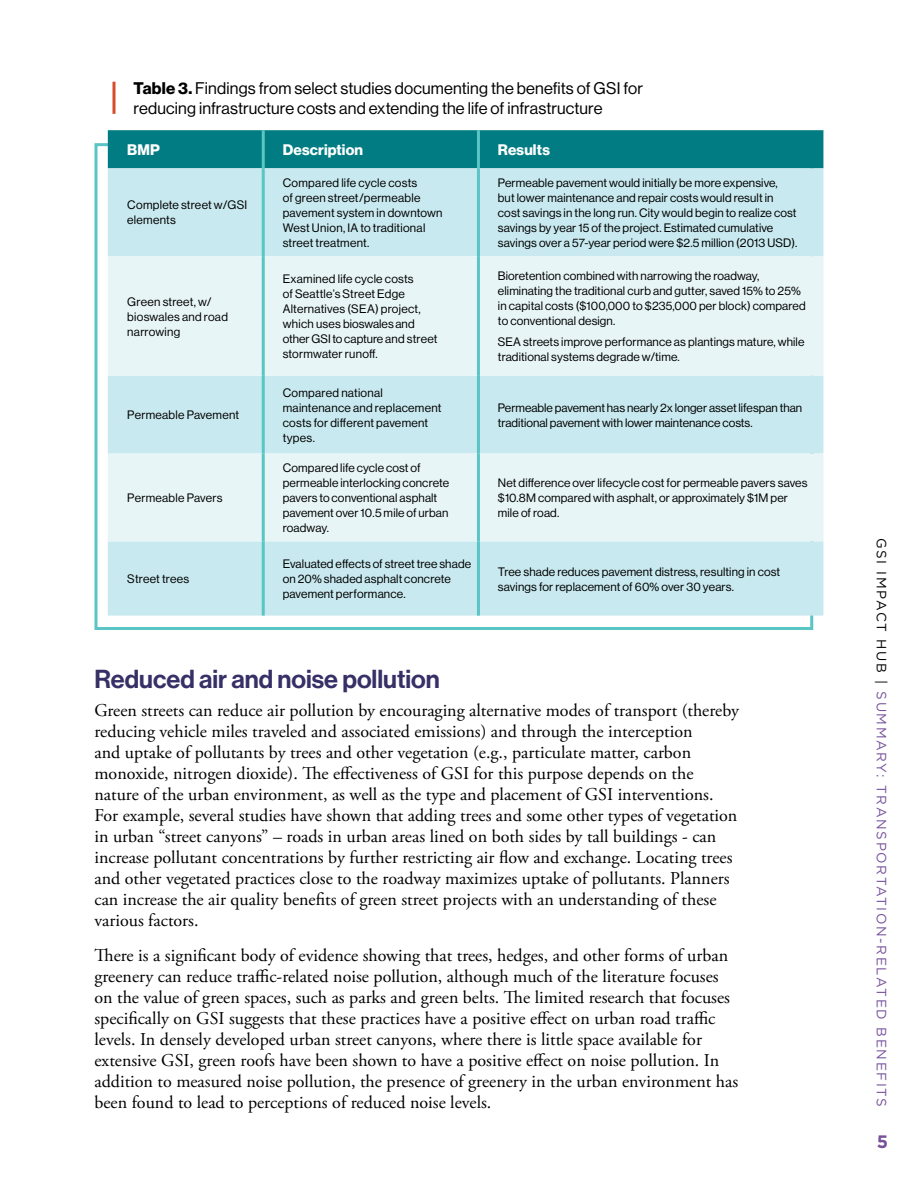
<style>
.page{position:relative;width:918px;height:1188px;background:#fff}
.page>*{position:absolute;margin:0;border:0;box-sizing:border-box;transform-origin:0 0}
.t1{font:25.5px "N Haas Grotesk DS Pro 65 Md";color:#373067}
.t2{font:18px/21px "Adobe Garamond Pro";color:#000}
.t3{font:700 18px "Gotham";color:#77529b}
.t4{font:16.5px/19.8px "N Haas Grotesk DS Pro 55 Rg";letter-spacing:.01em;color:#000}
.t5{font:15px "N Haas Grotesk DS Pro 75 Bd";letter-spacing:.01em;color:#fff}
.t6{font:13.5px "Gotham";letter-spacing:.12em;color:#77529b}
.t7{font:12px/15px "N Haas Grotesk DS Pro 55 Rg";letter-spacing:.01em;color:#000}
.s1{font-family:"N Haas Grotesk DS Pro 75 Bd"}
.s2{color:#000}
</style>
<div class="page">
<div style="left:108px;top:130px;width:715px;height:38px;background:#007c82"></div>
<div style="left:108px;top:168px;width:715px;height:448px;background:#c8e9ef"></div>
<svg style="left:108px;top:256px;width:715px;height:285px;background:#dff1f4"></svg>
<hr style="left:477px;top:168px;width:3px;height:88px;background:#5ac5c4">
<hr style="left:477px;top:256px;width:3px;height:120px;background:#5ac5c4">
<hr style="left:477px;top:376px;width:3px;height:78px;background:#5ac5c4">
<hr style="left:477px;top:454px;width:3px;height:87px;background:#5ac5c4">
<hr style="left:477px;top:541px;width:3px;height:75px;background:#5ac5c4">
<hr style="left:262px;top:168px;width:3px;height:88px;background:#5ac5c4">
<hr style="left:262px;top:256px;width:3px;height:120px;background:#5ac5c4">
<hr style="left:262px;top:376px;width:3px;height:78px;background:#5ac5c4">
<hr style="left:262px;top:454px;width:3px;height:87px;background:#5ac5c4">
<hr style="left:262px;top:541px;width:3px;height:75px;background:#5ac5c4">
<hr style="left:262px;top:130px;width:3px;height:38px;background:#5ac5c4">
<hr style="left:477px;top:130px;width:3px;height:38px;background:#5ac5c4">
<hr style="left:113px;top:82px;width:3px;height:32px;background:#d94c2b">
<h3 class="t4" style="left:134px;top:78px;width:511px"><span class="s1">Table 3.</span> Findings from select studies documenting the benefits of GSI for reducing infrastructure costs and extending the life of infrastructure</h3>
<p class="t5" style="left:127px;top:141px;width:34px">BMP</p>
<p class="t5" style="left:283px;top:141px;width:82px">Description</p>
<p class="t5" style="left:498px;top:141px;width:53px">Results</p>
<p class="t7" style="left:127px;top:198px;width:121px">Complete street w/GSI elements</p>
<p class="t7" style="left:127px;top:294px;width:102px">Green street, w/ bioswales and road narrowing</p>
<p class="t7" style="left:127px;top:408px;width:113px">Permeable Pavement</p>
<p class="t7" style="left:127px;top:490px;width:97px">Permeable Pavers</p>
<p class="t7" style="left:127px;top:571px;width:63px">Street trees</p>
<p class="t7" style="left:283px;top:175px;width:161px">Compared life cycle costs<br>of green street/permeable pavement system in downtown<br>West Union, IA to traditional street treatment.</p>
<p class="t7" style="left:498px;top:175px;width:301px">Permeable pavement would initially be more expensive, but lower maintenance and repair costs would result in cost savings in the long run. City would begin to realize cost savings by year 15 of the project. Estimated cumulative savings over a 57-year period were $2.5 million (2013 USD).</p>
<p class="t7" style="left:283px;top:271px;width:156px">Examined life cycle costs<br>of Seattle’s Street Edge<br>Alternatives (SEA) project, which uses bioswales and other GSI to capture and street stormwater runoff.</p>
<p class="t7" style="left:498px;top:268px;width:309px">Bioretention combined with narrowing the roadway, eliminating the traditional curb and gutter, saved 15% to 25% in capital costs ($100,000 to $235,000 per block) compared to conventional design.</p>
<p class="t7" style="left:498px;top:335px;width:308px">SEA streets improve performance as plantings mature, while traditional systems degrade w/time.</p>
<p class="t7" style="left:283px;top:385px;width:160px">Compared national maintenance and replacement costs for different pavement types.</p>
<p class="t7" style="left:283px;top:460px;width:168px">Compared life cycle cost of permeable interlocking concrete pavers to conventional asphalt pavement over 10.5 mile of urban roadway.</p>
<p class="t7" style="left:498px;top:400px;width:306px">Permeable pavement has nearly 2x longer asset lifespan than traditional pavement with lower maintenance costs.</p>
<p class="t7" style="left:498px;top:475px;width:311px">Net difference over lifecycle cost for permeable pavers saves $10.8M compared with asphalt, or approximately $1M per mile of road.</p>
<p class="t7" style="left:283px;top:556px;width:190px">Evaluated effects of street tree shade on 20% shaded asphalt concrete pavement performance.</p>
<p class="t7" style="left:498px;top:564px;width:284px">Tree shade reduces pavement distress, resulting in cost savings for replacement of 60% over 30 years.</p>
<h1 class="t1" style="left:94px;top:665px;width:347px">Reduced air and noise pollution</h1>
<p class="t2" style="left:94px;top:700px;width:646px">Green streets can reduce air pollution by encouraging alternative modes of transport (thereby reducing vehicle miles traveled and associated emissions) and through the interception<br>and uptake of pollutants by trees and other vegetation (e.g., particulate matter, carbon monoxide, nitrogen dioxide). The effectiveness of GSI for this purpose depends on the nature of the urban environment, as well as the type and placement of GSI interventions.<br>For example, several studies have shown that adding trees and some other types of vegetation in urban “street canyons” – roads in urban areas lined on both sides by tall buildings - can increase pollutant concentrations by further restricting air flow and exchange. Locating trees and other vegetated practices close to the roadway maximizes uptake of pollutants. Planners can increase the air quality benefits of green street projects with an understanding of these various factors.</p>
<p class="t2" style="left:94px;top:945px;width:645px">There is a significant body of evidence showing that trees, hedges, and other forms of urban greenery can reduce traffic-related noise pollution, although much of the literature focuses on the value of green spaces, such as parks and green belts. The limited research that focuses specifically on GSI suggests that these practices have a positive effect on urban road traffic levels. In densely developed urban street canyons, where there is little space available for extensive GSI, green roofs have been shown to have a positive effect on noise pollution. In addition to measured noise pollution, the presence of greenery in the urban environment has been found to lead to perceptions of reduced noise levels.</p>
<p class="t6" style="left:890px;top:538px;width:571px;rotate:90deg"><span class="s2">GSI IMPACT HUB |</span> SUMMARY: TRANSPORTATION-RELATED BENEFITS</p>
<h2 class="t3" style="left:877px;top:1130px;width:13px">5</h2>
</div>
